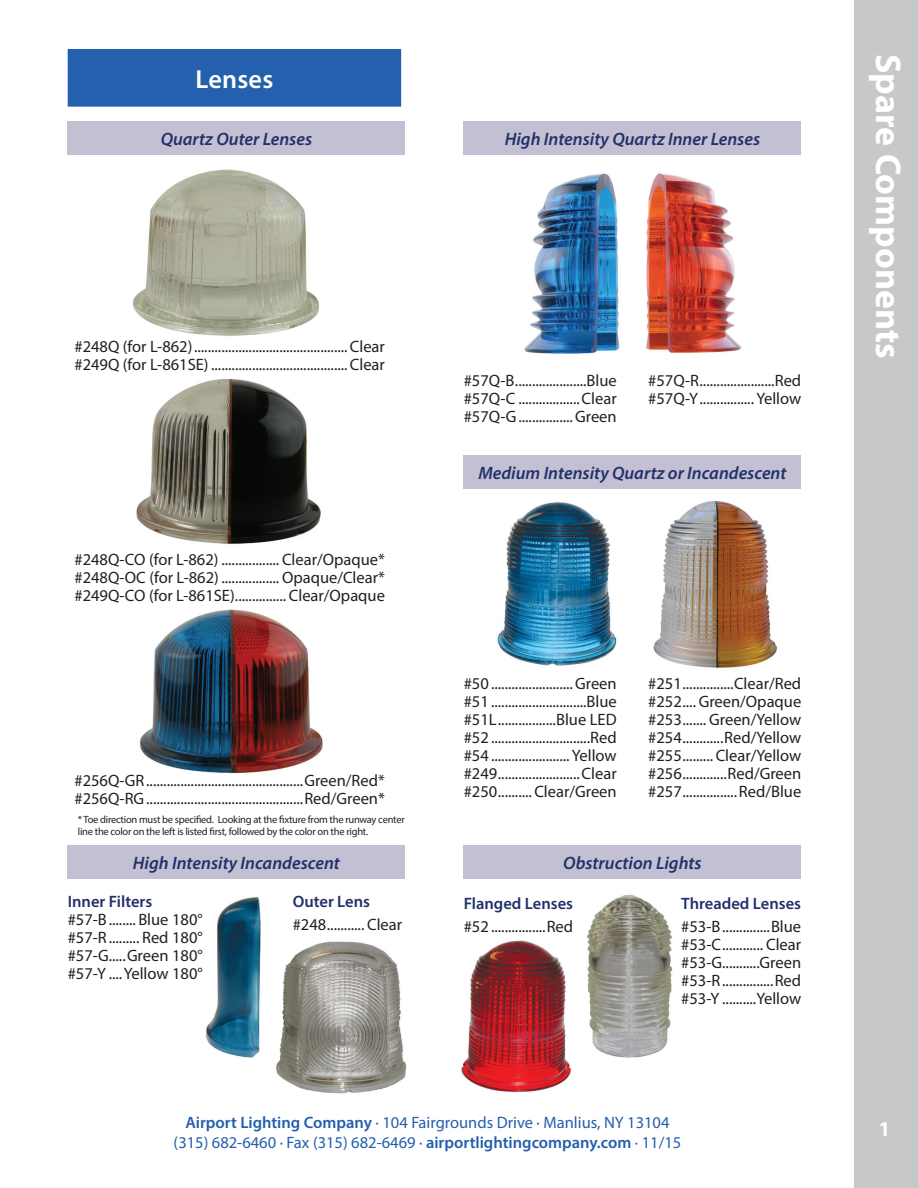
<style>
.page{position:relative;width:918px;height:1188px;background:#fff}
.page>*{position:absolute;margin:0;border:0;box-sizing:border-box;transform-origin:0 0}
.t1{font:700 36px "Myriad Pro";color:#fff}
.t2{font:600 26.25px "Myriad Pro";letter-spacing:.01em;color:#fff}
.t3{font:700 21px "Myriad Pro";color:#fff}
.t4{font:italic 600 18px "Myriad Pro";color:#233069}
.t5{font:16.5px/18px "Myriad Pro";color:#231f20;text-align:justify}
.t6{font:16.5px/19.8px "Myriad Pro";color:#235fad;text-align:center}
.t7{font:600 16.5px "Myriad Pro";color:#233069}
.t8{font:10.5px/12px "Myriad Pro";letter-spacing:-.025em;color:#231f20}
.s1{font-weight:600}
</style>
<div class="page">
<div style="left:67px;top:49px;width:335px;height:58px;background:#2460ad"></div>
<img style="left:133px;top:169px;width:186px;height:167px">
<img style="left:136px;top:378px;width:185px;height:166px">
<img style="left:140px;top:609px;width:183px;height:165px">
<img style="left:206px;top:897px;width:55px;height:161px">
<img style="left:276px;top:941px;width:131px;height:153px">
<img style="left:524px;top:173px;width:218px;height:181px">
<img style="left:461px;top:941px;width:110px;height:152px">
<img style="left:587px;top:894px;width:86px;height:164px">
<img style="left:497px;top:502px;width:120px;height:164px">
<div style="left:464px;top:456px;width:337px;height:33px;background:#c2c0d2"></div>
<div style="left:464px;top:845px;width:337px;height:34px;background:#c2c0d2"></div>
<div style="left:464px;top:121px;width:337px;height:34px;background:#c2c0d2"></div>
<div style="left:68px;top:121px;width:337px;height:34px;background:#c2c0d2"></div>
<div style="left:68px;top:845px;width:337px;height:34px;background:#c2c0d2"></div>
<img style="left:653px;top:500px;width:124px;height:168px">
<div style="left:854px;top:0;width:64px;height:1188px;background:#c7c8ca"></div>
<h2 class="t2" style="left:195px;top:62px;width:79px">Lenses</h2>
<p class="t4" style="left:161px;top:128px;width:153px">Quartz Outer Lenses</p>
<p class="t4" style="left:505px;top:128px;width:257px">High Intensity Quartz Inner Lenses</p>
<p class="t5" style="left:74px;top:337px;width:312px">#248Q (for L-862).............................................Clear #249Q (for L-861SE) ........................................Clear</p>
<p class="t5" style="left:74px;top:550px;width:312px">#248Q-CO (for L-862) ................. Clear/Opaque* #248Q-OC (for L-862) ................. Opaque/Clear* #249Q-CO (for L-861SE)............... Clear/Opaque</p>
<p class="t5" style="left:74px;top:771px;width:312px">#256Q-GR..............................................Green/Red* #256Q-RG..............................................Red/Green*</p>
<p class="t8" style="left:78px;top:814px;width:328px">* Toe direction must be specified. Looking at the fixture from the runway center line the color on the left is listed first, followed by the color on the right.</p>
<p class="t4" style="left:133px;top:852px;width:208px">High Intensity Incandescent</p>
<p class="t7" style="left:293px;top:891px;width:79px">Outer Lens</p>
<p class="t5" style="left:293px;top:915px;width:111px">#248........... Clear</p>
<p class="t7" style="left:68px;top:891px;width:86px">Inner Filters</p>
<p class="t5" style="left:68px;top:910px;width:137px">#57-B........ Blue 180° #57-R......... Red 180° #57-G.....Green 180° #57-Y ....Yellow 180°</p>
<p class="t5" style="left:464px;top:372px;width:155px">#57Q-B.....................Blue #57Q-C ..................Clear #57Q-G................Green</p>
<p class="t5" style="left:648px;top:372px;width:155px">#57Q-R......................Red #57Q-Y................ Yellow</p>
<p class="t4" style="left:478px;top:462px;width:310px">Medium Intensity Quartz or Incandescent</p>
<p class="t5" style="left:464px;top:675px;width:155px">#50 ........................Green #51 ............................Blue #51L.................Blue LED #52 .............................Red #54 ....................... Yellow #249........................Clear #250..........Clear/Green</p>
<p class="t5" style="left:648px;top:675px;width:155px">#251...............Clear/Red #252.... Green/Opaque #253....... Green/Yellow #254............Red/Yellow #255......... Clear/Yellow #256.............Red/Green #257................Red/Blue</p>
<p class="t4" style="left:563px;top:852px;width:140px">Obstruction Lights</p>
<p class="t7" style="left:464px;top:893px;width:111px">Flanged Lenses</p>
<p class="t5" style="left:464px;top:917px;width:111px">#52 ................Red</p>
<p class="t7" style="left:681px;top:893px;width:121px">Threaded Lenses</p>
<p class="t5" style="left:681px;top:917px;width:122px">#53-B..............Blue #53-C............ Clear #53-G...........Green #53-R...............Red #53-Y ..........Yellow</p>
<p class="t6" style="left:174px;top:1113px;width:509px"><span class="s1">Airport Lighting Company</span> · 104 Fairgrounds Drive · Manlius, NY 13104 (315) 682-6460 · Fax (315) 682-6469 · <span class="s1">airportlightingcompany.com</span> · 11/15</p>
<h1 class="t1" style="left:912px;top:54px;width:306px;rotate:90deg">Spare Components</h1>
<p class="t3" style="left:879px;top:1115px;width:13px">1</p>
</div>
